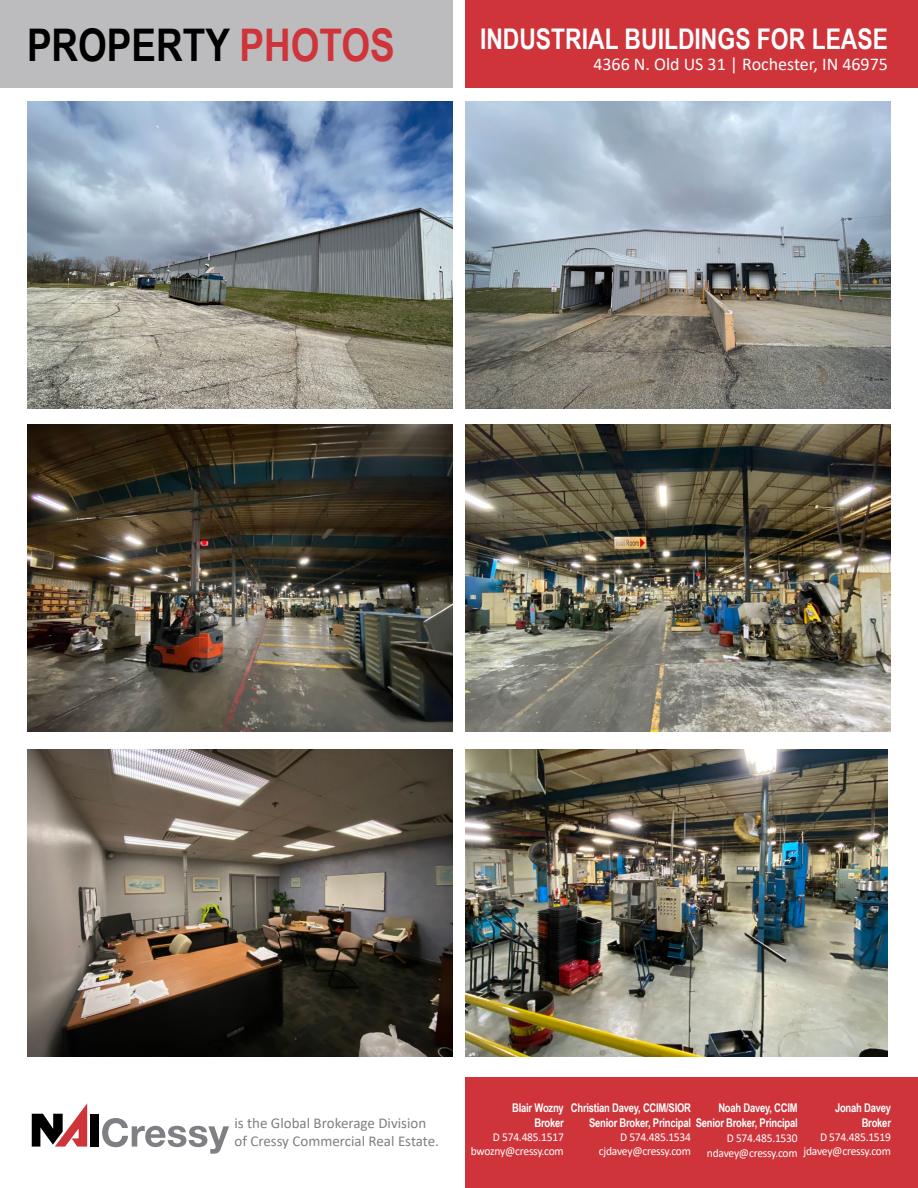
<style>
.page{position:relative;width:918px;height:1188px;background:#fff}
.page>*{position:absolute;margin:0;border:0;box-sizing:border-box;transform-origin:0 0}
.t1{font:700 45px "Arial Narrow";color:#000}
.t2{font:700 28.5px "Arial Narrow";color:#fff}
.t3{font:18px "Calibri";color:#fff}
.t4{font:15px/18px "Calibri";color:#807f83}
.t5{font:12px/14.4px "Calibri";letter-spacing:-.02em;color:#fff;text-align:right;scale:.96 1}
.t6{font:700 12px/14.4px "Arial Narrow";letter-spacing:-.02em;color:#fff;text-align:right;scale:.96 1}
.s1{color:#ce343a}
</style>
<div class="page">
<div style="left:466px;top:1078px;width:452px;height:110px;background:#ce343a"></div>
<div style="left:90px;top:1114px;width:9px;height:33px;background:#000"></div>
<svg style="left:32px;top:1103px;width:55px;height:44px"></svg>
<svg style="left:102px;top:1118px;width:127px;height:36px"></svg>
<div style="left:466px;top:0;width:452px;height:87px;background:#ce343a"></div>
<div style="left:0;top:0;width:452px;height:87px;background:#bcbbbe"></div>
<img style="left:27px;top:102px;width:425px;height:306px">
<img style="left:466px;top:102px;width:425px;height:306px">
<img style="left:27px;top:425px;width:425px;height:306px">
<img style="left:466px;top:425px;width:425px;height:306px">
<img style="left:27px;top:750px;width:425px;height:306px">
<img style="left:466px;top:750px;width:422px;height:306px">
<h1 class="t1" style="left:27px;top:11px;width:369px">PROPERTY <span class="s1">PHOTOS</span></h1>
<h2 class="t2" style="left:480px;top:17px;width:410px">INDUSTRIAL BUILDINGS FOR LEASE</h2>
<h3 class="t3" style="left:593px;top:52px;width:296px">4366 N. Old US 31 | Rochester, IN 46975</h3>
<p class="t4" style="left:234px;top:1114px;width:206px">is the Global Brokerage Division of Cressy Commercial Real Estate.</p>
<p class="t6" style="left:571px;top:1100px;width:127px">Christian Davey, CCIM/SIOR</p>
<p class="t5" style="left:599px;top:1129px;width:97px">D 574.485.1534 cjdavey@cressy.com</p>
<p class="t6" style="left:589px;top:1100px;width:219px">Noah Davey, CCIM<br>Senior Broker, Principal Senior Broker, Principal</p>
<p class="t5" style="left:707px;top:1130px;width:96px;line-height:15px">D 574.485.1530 ndavey@cressy.com</p>
<p class="t6" style="left:835px;top:1100px;width:60px">Jonah Davey<br>Broker</p>
<p class="t5" style="left:804px;top:1129px;width:93px">D 574.485.1519 jdavey@cressy.com</p>
<p class="t6" style="left:512px;top:1100px;width:55px">Blair Wozny<br>Broker</p>
<p class="t5" style="left:471px;top:1129px;width:98px">D 574.485.1517 bwozny@cressy.com</p>
</div>
